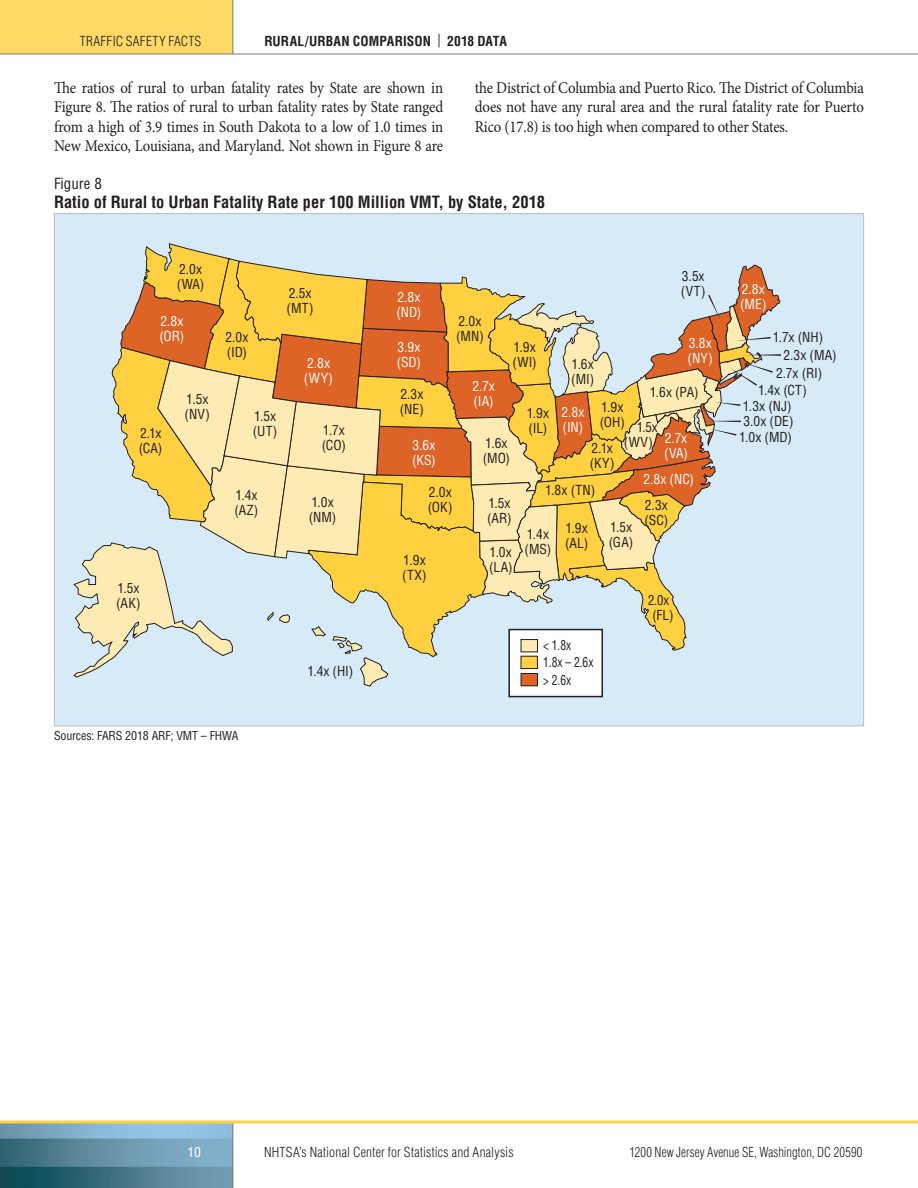
<style>
.page{position:relative;width:918px;height:1188px;background:#fff}
.page>*{position:absolute;margin:0;border:0;box-sizing:border-box;transform-origin:0 0}
.Body{font:16.5px/19.5px "Minion Pro";letter-spacing:-.01em;color:#231f20;text-align:justify;scale:.9 1}
.Table___Figure_Title{font:700 condensed 16.5px "Helvetica LT Std";color:#231f20}
.Table___Figure_Numbe{font:condensed 15px "Helvetica LT Std";color:#231f20}
.t1{font:condensed 13.5px/15px "Helvetica LT Std";letter-spacing:.005em;color:#231f20}
.t2{font:condensed 13.5px/15px "Helvetica LT Std";letter-spacing:.005em;color:#fff}
.t3{font:300 condensed 13.5px "Helvetica LT Std";letter-spacing:.01em;color:#231f20}
.t4{font:300 condensed 13.5px "Helvetica LT Std";letter-spacing:.01em;color:#231f20;scale:.93 1}
.t5{font:700 condensed 13.5px "Helvetica LT Std";letter-spacing:.005em;color:#231f20}
.t6{font:condensed 13.5px/17.7px "Helvetica LT Std";letter-spacing:.005em;color:#231f20;scale:.85 1}
.t7{font:condensed 13.5px/15px "Helvetica LT Std";letter-spacing:.005em;color:#231f20;text-align:center;scale:.94 1}
.Table__Figure_Foote{font:condensed 12px "Helvetica LT Std";letter-spacing:-.01em;color:#231f20}
.s1{font-weight:400}
</style>
<div class="page">
<div style="left:0;top:0;width:233px;height:54px;background:#ffd965"></div>
<img style="left:0;top:1124px;width:232px;height:64px">
<hr style="left:232px;top:1122px;width:1px;height:66px;background:#76787b">
<hr style="left:232px;top:0;width:1px;height:54px;background:#76787b">
<svg style="left:0;top:1120px;width:918px;height:4px;background:#fbd96d"></svg>
<hr style="left:0;top:54px;width:918px;height:1px;background:#76787b">
<div style="left:54px;top:214px;width:810px;height:512px;background:#d7eaf7"></div>
<div style="left:509px;top:630px;width:93px;height:67px;background:#fff"></div>
<div style="left:508px;top:629px;width:95px;height:68px;border:2px solid #231f20"></div>
<svg style="left:73px;top:243px;width:708px;height:444px"></svg>
<p class="t3" style="left:80px;top:32px;width:123px">TRAFFIC SAFETY FACTS</p>
<p class="t5" style="left:264px;top:32px;width:244px">RURAL/URBAN COMPARISON <span class="s1">|</span> 2018 DATA</p>
<p class="Body" style="left:54px;top:78px;width:434px">The ratios of rural to urban fatality rates by State are shown in Figure 8. The ratios of rural to urban fatality rates by State ranged from a high of 3.9 times in South Dakota to a low of 1.0 times in New Mexico, Louisiana, and Maryland. Not shown in Figure 8 are</p>
<p class="Body" style="left:475px;top:78px;width:434px">the District of Columbia and Puerto Rico. The District of Columbia does not have any rural area and the rural fatality rate for Puerto Rico (17.8) is too high when compared to other States.</p>
<p class="Table___Figure_Numbe" style="left:54px;top:174px;width:49px">Figure 8</p>
<p class="Table___Figure_Title" style="left:54px;top:192px;width:493px">Ratio of Rural to Urban Fatality Rate per 100 Million VMT, by State, 2018</p>
<p class="t1" style="left:177px;top:261px;width:29px">2.0x (WA)</p>
<p class="t2" style="left:160px;top:314px;width:26px">2.8x (OR)</p>
<p class="t1" style="left:139px;top:425px;width:25px">2.1x (CA)</p>
<p class="t1" style="left:185px;top:391px;width:27px">1.5x (NV)</p>
<p class="t1" style="left:116px;top:581px;width:26px">1.5x (AK)</p>
<p class="t1" style="left:225px;top:330px;width:24px">2.0x (ID)</p>
<p class="t1" style="left:253px;top:409px;width:26px">1.5x (UT)</p>
<p class="t1" style="left:234px;top:488px;width:25px">1.4x (AZ)</p>
<p class="t1" style="left:681px;top:268px;width:26px">3.5x (VT)</p>
<p class="t1" style="left:287px;top:286px;width:28px">2.5x (MT)</p>
<p class="t2" style="left:396px;top:290px;width:26px">2.8x (ND)</p>
<p class="t1" style="left:456px;top:313px;width:29px">2.0x (MN)</p>
<p class="t2" style="left:688px;top:335px;width:27px">3.8x (NY)</p>
<p class="t1" style="left:512px;top:339px;width:26px">1.9x (WI)</p>
<p class="t2" style="left:397px;top:339px;width:25px">3.9x (SD)</p>
<p class="t1" style="left:400px;top:386px;width:26px">2.3x (NE)</p>
<p class="t2" style="left:412px;top:437px;width:25px">3.6x (KS)</p>
<p class="t1" style="left:428px;top:485px;width:26px">2.0x (OK)</p>
<p class="t2" style="left:304px;top:356px;width:31px">2.8x (WY)</p>
<p class="t1" style="left:571px;top:356px;width:25px">1.6x (MI)</p>
<p class="t2" style="left:472px;top:378px;width:24px">2.7x (IA)</p>
<p class="t1" style="left:483px;top:436px;width:29px">1.6x (MO)</p>
<p class="t1" style="left:487px;top:496px;width:26px">1.5x (AR)</p>
<p class="t1" style="left:650px;top:384px;width:50px">1.6x (PA)</p>
<p class="t2" style="left:664px;top:430px;width:25px">2.7x (VA)</p>
<p class="t1" style="left:600px;top:399px;width:27px">1.9x (OH)</p>
<p class="t2" style="left:562px;top:405px;width:25px">2.8x (IN)</p>
<p class="t1" style="left:527px;top:406px;width:24px">1.9x (IL)</p>
<p class="t1" style="left:624px;top:420px;width:35px;text-indent:13px">1.5x (WV)</p>
<p class="t1" style="left:322px;top:422px;width:25px">1.7x (CO)</p>
<p class="t1" style="left:590px;top:440px;width:27px">2.1x (KY)</p>
<p class="t1" style="left:545px;top:483px;width:52px">1.8x (TN)</p>
<p class="t1" style="left:525px;top:526px;width:28px">1.4x (MS)</p>
<p class="t1" style="left:565px;top:521px;width:25px">1.9x (AL)</p>
<p class="t2" style="left:643px;top:472px;width:52px">2.8x (NC)</p>
<p class="t1" style="left:309px;top:494px;width:29px">1.0x (NM)</p>
<p class="t1" style="left:645px;top:497px;width:25px">2.3x (SC)</p>
<p class="t1" style="left:609px;top:519px;width:26px">1.5x (GA)</p>
<p class="t1" style="left:402px;top:553px;width:26px">1.9x (TX)</p>
<p class="t1" style="left:489px;top:545px;width:25px">1.0x (LA)</p>
<p class="t1" style="left:307px;top:664px;width:47px">1.4x (HI)</p>
<p class="t6" style="left:543px;top:636px;width:34px">&lt; 1.8x</p>
<p class="t6" style="left:543px;top:654px;width:61px">1.8x – 2.6x &gt; 2.6x</p>
<p class="t7" style="left:648px;top:593px;width:29px">2.0x (FL)</p>
<p class="Table__Figure_Foote" style="left:54px;top:728px;width:186px">Sources: FARS 2018 ARF; VMT – FHWA</p>
<p class="t2" style="left:740px;top:281px;width:28px">2.8x (ME)</p>
<p class="t1" style="left:773px;top:330px;width:52px">1.7x (NH)</p>
<p class="t1" style="left:783px;top:347px;width:55px">2.3x (MA)</p>
<p class="t1" style="left:776px;top:365px;width:48px">2.7x (RI)</p>
<p class="t1" style="left:758px;top:383px;width:50px">1.4x (CT)</p>
<p class="t1" style="left:743px;top:399px;width:50px">1.3x (NJ)</p>
<p class="t1" style="left:739px;top:413px;width:56px;line-height:16.2px;text-align:center">3.0x (DE)<br>1.0x (MD)</p>
<p class="t2" style="left:188px;top:1145px;width:15px">10</p>
<p class="t3" style="left:264px;top:1144px;width:251px">NHTSA’s National Center for Statistics and Analysis</p>
<p class="t4" style="left:630px;top:1144px;width:252px">1200 New Jersey Avenue SE, Washington, DC 20590</p>
</div>
